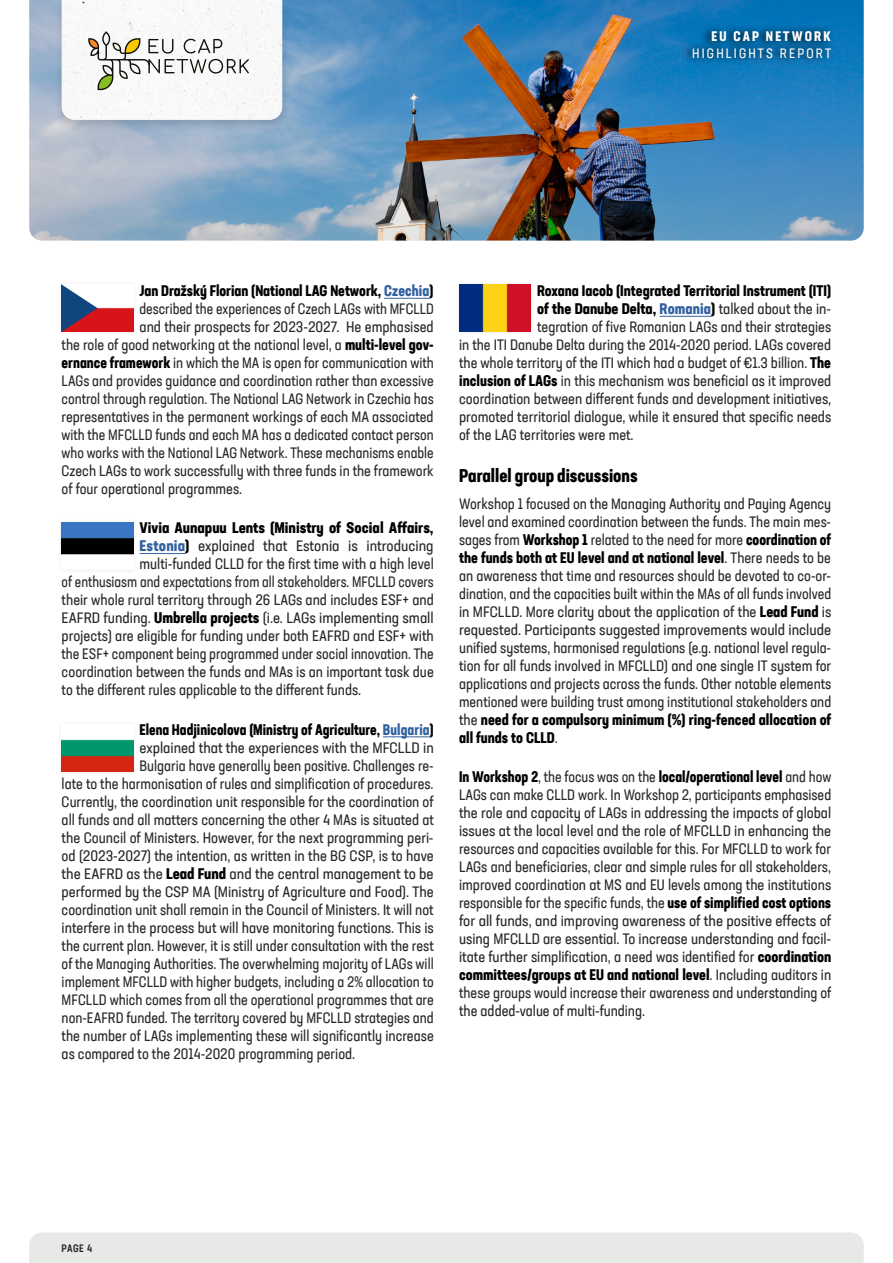
<style>
.page{position:relative;width:893px;height:1263px;background:#fff}
.page>*{position:absolute;margin:0;border:0;box-sizing:border-box;transform-origin:0 0}
.t1{font:700 condensed 18px "Neusa Next Std";color:#000}
.t2{font:condensed 15px/18px "Neusa Next Std";color:#282827;text-align:justify}
.t3{font:700 condensed 15px "Neusa Next Std";color:#040200}
.t4{font:condensed 15px "Neusa Next Std";color:#282827;scale:.96 1}
.t5{font:condensed 15px "Neusa Next Std";color:#282827;scale:1.04 1}
.t6{font:condensed 15px "Neusa Next Std";color:#282827;scale:1.05 1}
.t7{font:condensed 15px "Neusa Next Std";color:#282827;scale:.95 1}
.t8{font:700 condensed 15px "Neusa Next Std";color:#040200;scale:.96 1}
.t9{font:700 condensed 15px "Neusa Next Std";color:#040200;scale:1.05 1}
.t10{font:condensed 13.5px "Neusa Next Std";letter-spacing:.16em;color:#fff}
.t11{font:700 condensed 13.5px "Neusa Next Std";letter-spacing:.16em;color:#fff}
.t12{font:500 condensed 10.5px "Neusa Next Std";color:#282827}
.s1{color:#3361a0}
.s2{font-weight:700;color:#040200}
.s3{font-weight:700;color:#3361a0}
.s4{font-weight:400;color:#282827}
</style>
<div class="page">
<hr style="left:384px;top:298px;width:46px;height:1px;background:#3361a0">
<hr style="left:140px;top:553px;width:45px;height:1px;background:#3361a0">
<hr style="left:383px;top:736px;width:47px;height:1px;background:#3361a0">
<hr style="left:660px;top:316px;width:51px;height:1px;background:#3361a0">
<div style="left:57px;top:280px;width:80px;height:57px;background:#000;opacity:.1"></div>
<img style="left:62px;top:284px;width:71px;height:48px">
<div style="left:57px;top:518px;width:81px;height:56px;background:#000;opacity:.1"></div>
<img style="left:62px;top:522px;width:71px;height:47px">
<div style="left:57px;top:720px;width:81px;height:56px;background:#000;opacity:.1"></div>
<img style="left:62px;top:724px;width:71px;height:47px">
<div style="left:455px;top:280px;width:80px;height:57px;background:#fafafa"></div>
<img style="left:459px;top:284px;width:72px;height:48px">
<img style="left:29px;top:0;width:835px;height:120px">
<img style="left:29px;top:120px;width:835px;height:121px">
<svg style="left:681px;top:23px;width:153px;height:43px;background:#0666a0"></svg>
<div style="left:54px;top:0;width:237px;height:132px;background:#000;opacity:.14"></div>
<svg style="left:62px;top:0;width:220px;height:120px"></svg>
<div style="left:29px;top:1232px;width:835px;height:31px;background:#e6e9e5"></div>
<p class="t11" style="left:711px;top:28px;width:121px">EU CAP NETWORK</p>
<p class="t10" style="left:692px;top:45px;width:140px">HIGHLIGHTS REPORT</p>
<p class="t3" style="left:140px;top:281px;width:296px">Jan Dražský Florian (National LAG Network, <span class="s1">Czechia</span>)</p>
<p class="t4" style="left:140px;top:299px;width:308px">described the experiences of Czech LAGs with MFCLLD</p>
<p class="t2" style="left:140px;top:318px;width:296px">and their prospects for 2023-2027. He emphasised</p>
<p class="t2" style="left:62px;top:336px;width:373px">the role of good networking at the national level, a <span class="s2">multi-level gov-</span></p>
<p class="t2" style="left:62px;top:354px;width:374px"><span class="s2">ernance framework</span> in which the MA is open for communication with</p>
<p class="t2" style="left:62px;top:372px;width:374px">LAGs and provides guidance and coordination rather than excessive</p>
<p class="t2" style="left:62px;top:390px;width:374px">control through regulation. The National LAG Network in Czechia has</p>
<p class="t2" style="left:62px;top:408px;width:373px">representatives in the permanent workings of each MA associated</p>
<p class="t2" style="left:62px;top:426px;width:374px">with the MFCLLD funds and each MA has a dedicated contact person</p>
<p class="t4" style="left:62px;top:443px;width:389px">who works with the National LAG Network. These mechanisms enable</p>
<p class="t2" style="left:62px;top:462px;width:374px">Czech LAGs to work successfully with three funds in the framework</p>
<p class="t2" style="left:62px;top:480px;width:182px">of four operational programmes.</p>
<p class="t9" style="left:140px;top:518px;width:282px">Vivia Aunapuu Lents (Ministry of Social Affairs,</p>
<p class="t6" style="left:140px;top:537px;width:282px"><span class="s3">Estonia</span><span class="s2">)</span> explained that Estonia is introducing</p>
<p class="t2" style="left:140px;top:555px;width:296px">multi-funded CLLD for the first time with a high level</p>
<p class="t7" style="left:62px;top:573px;width:393px">of enthusiasm and expectations from all stakeholders. MFCLLD covers</p>
<p class="t2" style="left:62px;top:591px;width:374px">their whole rural territory through 26 LAGs and includes ESF+ and</p>
<p class="t5" style="left:62px;top:609px;width:359px">EAFRD funding. <span class="s2">Umbrella projects</span> (i.e. LAGs implementing small</p>
<p class="t2" style="left:62px;top:627px;width:374px">projects) are eligible for funding under both EAFRD and ESF+ with</p>
<p class="t2" style="left:62px;top:645px;width:374px">the ESF+ component being programmed under social innovation. The</p>
<p class="t2" style="left:62px;top:663px;width:374px">coordination between the funds and MAs is an important task due</p>
<p class="t2" style="left:62px;top:681px;width:301px">to the different rules applicable to the different funds.</p>
<p class="t8" style="left:140px;top:720px;width:308px">Elena Hadjinicolova (Ministry of Agriculture, <span class="s1">Bulgaria</span>)</p>
<p class="t5" style="left:140px;top:738px;width:284px">explained that the experiences with the MFCLLD in</p>
<p class="t2" style="left:140px;top:756px;width:296px">Bulgaria have generally been positive. Challenges re-</p>
<p class="t2" style="left:62px;top:774px;width:373px">late to the harmonisation of rules and simplification of procedures.</p>
<p class="t2" style="left:62px;top:792px;width:373px">Currently, the coordination unit responsible for the coordination of</p>
<p class="t2" style="left:62px;top:810px;width:374px">all funds and all matters concerning the other 4 MAs is situated at</p>
<p class="t2" style="left:62px;top:828px;width:373px">the Council of Ministers. However, for the next programming peri-</p>
<p class="t2" style="left:62px;top:846px;width:374px">od (2023-2027) the intention, as written in the BG CSP, is to have</p>
<p class="t6" style="left:62px;top:864px;width:356px">the EAFRD as the <span class="s2">Lead Fund</span> and the central management to be</p>
<p class="t2" style="left:62px;top:882px;width:374px">performed by the CSP MA (Ministry of Agriculture and Food). The</p>
<p class="t2" style="left:62px;top:900px;width:373px">coordination unit shall remain in the Council of Ministers. It will not</p>
<p class="t2" style="left:62px;top:918px;width:374px">interfere in the process but will have monitoring functions. This is</p>
<p class="t2" style="left:62px;top:936px;width:374px">the current plan. However, it is still under consultation with the rest</p>
<p class="t2" style="left:62px;top:954px;width:374px">of the Managing Authorities. The overwhelming majority of LAGs will</p>
<p class="t2" style="left:62px;top:972px;width:374px">implement MFCLLD with higher budgets, including a 2% allocation to</p>
<p class="t2" style="left:62px;top:990px;width:374px">MFCLLD which comes from all the operational programmes that are</p>
<p class="t2" style="left:62px;top:1008px;width:374px">non-EAFRD funded. The territory covered by MFCLLD strategies and</p>
<p class="t2" style="left:62px;top:1026px;width:374px">the number of LAGs implementing these will significantly increase</p>
<p class="t2" style="left:62px;top:1044px;width:295px">as compared to the 2014-2020 programming period.</p>
<p class="t3" style="left:537px;top:281px;width:295px">Roxana Iacob (Integrated Territorial Instrument (ITI)</p>
<p class="t3" style="left:537px;top:299px;width:295px">of the Danube Delta, <span class="s1">Romania</span>) <span class="s4">talked about the in-</span></p>
<p class="t2" style="left:537px;top:318px;width:296px">tegration of five Romanian LAGs and their strategies</p>
<p class="t2" style="left:459px;top:336px;width:373px">in the ITI Danube Delta during the 2014-2020 period. LAGs covered</p>
<p class="t2" style="left:459px;top:354px;width:373px">the whole territory of the ITI which had a budget of €1.3 billion. <span class="s2">The</span></p>
<p class="t2" style="left:459px;top:372px;width:374px"><span class="s2">inclusion of LAGs</span> in this mechanism was beneficial as it improved</p>
<p class="t2" style="left:459px;top:390px;width:374px">coordination between different funds and development initiatives,</p>
<p class="t2" style="left:459px;top:408px;width:374px">promoted territorial dialogue, while it ensured that specific needs</p>
<p class="t2" style="left:459px;top:426px;width:176px">of the LAG territories were met.</p>
<p class="t1" style="left:459px;top:464px;width:180px">Parallel group discussions</p>
<p class="t2" style="left:459px;top:494px;width:374px">Workshop 1 focused on the Managing Authority and Paying Agency level and examined coordination between the funds. The main mes&shy;sages from <span class="s2">Workshop 1</span> related to the need for more <span class="s2">coordination of the funds both at EU level and at national level</span>. There needs to be an awareness that time and resources should be devoted to co-or&shy;dination, and the capacities built within the MAs of all funds involved in MFCLLD. More clarity about the application of the <span class="s2">Lead Fund</span> is requested. Participants suggested improvements would include unified systems, harmonised regulations (e.g. national level regula&shy;tion for all funds involved in MFCLLD) and one single IT system for applications and projects across the funds. Other notable elements mentioned were building trust among institutional stakeholders and the <span class="s2">need for a compulsory minimum (%) ring-fenced allocation of all funds to CLLD</span>.</p>
<p class="t2" style="left:459px;top:768px;width:374px"><span class="s2">In Workshop 2</span>, the focus was on the <span class="s2">local/operational level</span> and how LAGs can make CLLD work. In Workshop 2, participants emphasised the role and capacity of LAGs in addressing the impacts of global issues at the local level and the role of MFCLLD in enhancing the resources and capacities available for this. For MFCLLD to work for LAGs and beneficiaries, clear and simple rules for all stakeholders, improved coordination at MS and EU levels among the institutions responsible for the specific funds, the <span class="s2">use of simplified cost options </span>for all funds, and improving awareness of the positive effects of using MFCLLD are essential. To increase understanding and facil&shy;itate further simplification, a need was identified for <span class="s2">coordination committees/groups at EU and national level</span>. Including auditors in these groups would increase their awareness and understanding of the added-value of multi-funding.</p>
<p class="t12" style="left:62px;top:1242px;width:32px">PAGE 4</p>
</div>
